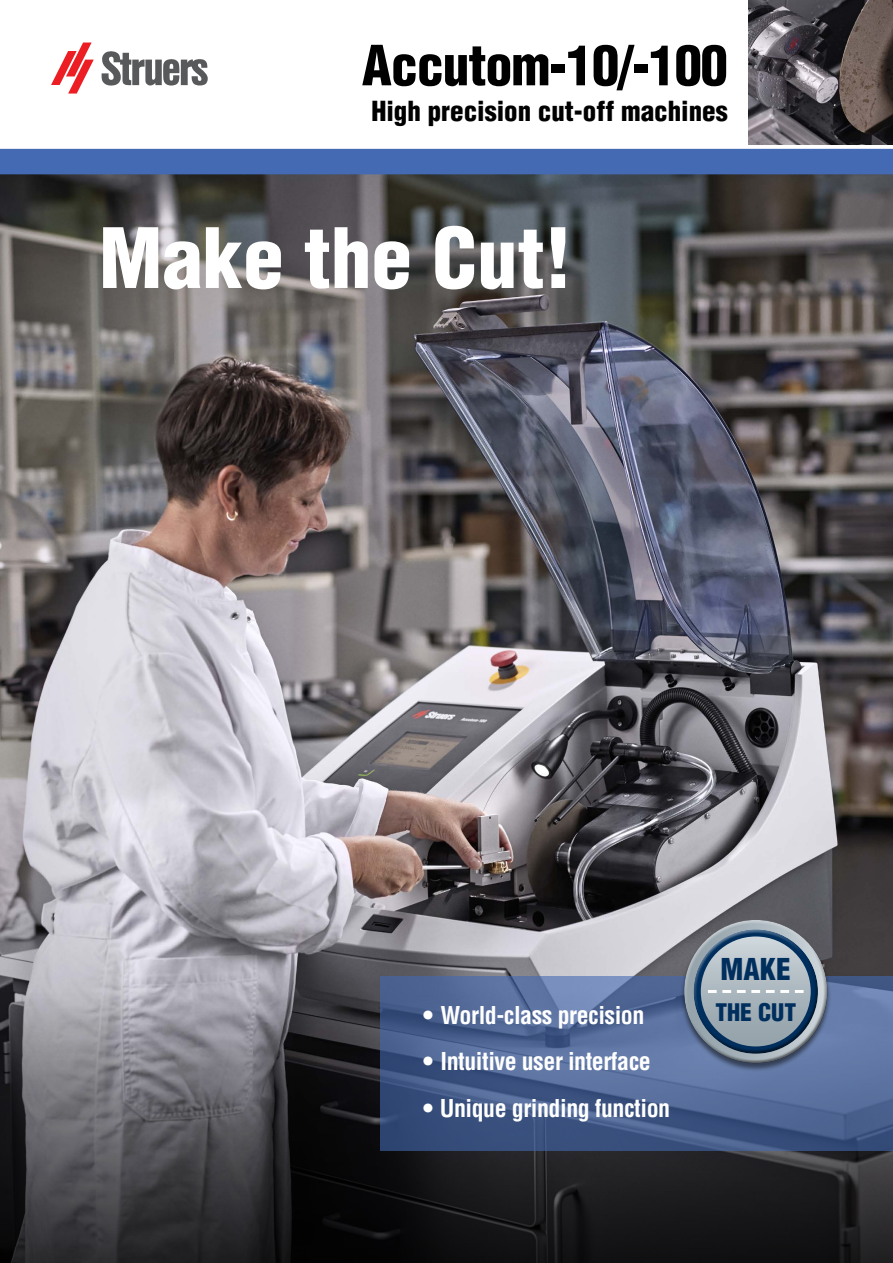
<style>
.page{position:relative;width:893px;height:1263px;background:#fff}
.page>*{position:absolute;margin:0;border:0;box-sizing:border-box;transform-origin:0 0}
.t1{font:900 condensed 81px "Helvetica LT Std";color:#fff}
.t2{font:900 condensed 54px "Helvetica LT Std";letter-spacing:-.02em;color:#000}
.t3{font:900 condensed 29.4px "Helvetica LT Std";color:#002f5e}
.t4{font:900 condensed 27px "Helvetica LT Std";color:#000}
.t5{font:700 condensed 24px "Helvetica LT Std";letter-spacing:-.02em;color:#fff}
.t6{font:900 condensed 23.7px "Helvetica LT Std";color:#002f5e}
.s1{font-weight:300}
</style>
<div class="page">
<img style="left:0;top:174px;width:893px;height:817px">
<svg style="left:0;top:991px;width:893px;height:272px;background:#38373b"></svg>
<svg style="left:102px;top:51px;width:106px;height:35px"></svg>
<svg style="left:51px;top:43px;width:43px;height:51px"></svg>
<img style="left:749px;top:0;width:144px;height:145px">
<div style="left:0;top:149px;width:893px;height:25px;background:#436ab3"></div>
<svg style="left:380px;top:976px;width:513px;height:174px;background:#4d6492"></svg>
<div style="left:679px;top:920px;width:153px;height:152px;background:#000;opacity:.5"></div>
<div style="left:680px;top:915px;width:141px;height:111px;background:#fff;opacity:.5"></div>
<div style="left:687px;top:943px;width:145px;height:120px;background:#000;opacity:.5"></div>
<div style="left:689px;top:925px;width:124px;height:96px;background:#fff;opacity:.5"></div>
<div style="left:695px;top:949px;width:127px;height:106px;background:#000;opacity:.5"></div>
<div style="left:701px;top:936px;width:110px;height:110px;background:linear-gradient(to bottom,#c8d2d8,#919fa8);border-radius:55px"></div>
<svg style="left:708px;top:990px;width:96px;height:3px"></svg>
<h2 class="t2" style="left:362px;top:31px;width:367px">Accutom-10/-100</h2>
<p class="t4" style="left:371px;top:94px;width:358px">High precision cut-off machines</p>
<h1 class="t1" style="left:99px;top:207px;width:474px">Make the Cut!</h1>
<p class="t5" style="left:421px;top:1000px;width:225px"><span class="s1">•</span> World-class precision</p>
<p class="t5" style="left:421px;top:1046px;width:231px"><span class="s1">•</span> Intuitive user interface</p>
<p class="t5" style="left:421px;top:1093px;width:251px"><span class="s1">•</span> Unique grinding function</p>
<p class="t3" style="left:721px;top:951px;width:72px">MAKE</p>
<p class="t6" style="left:715px;top:997px;width:82px">THE CUT</p>
</div>
